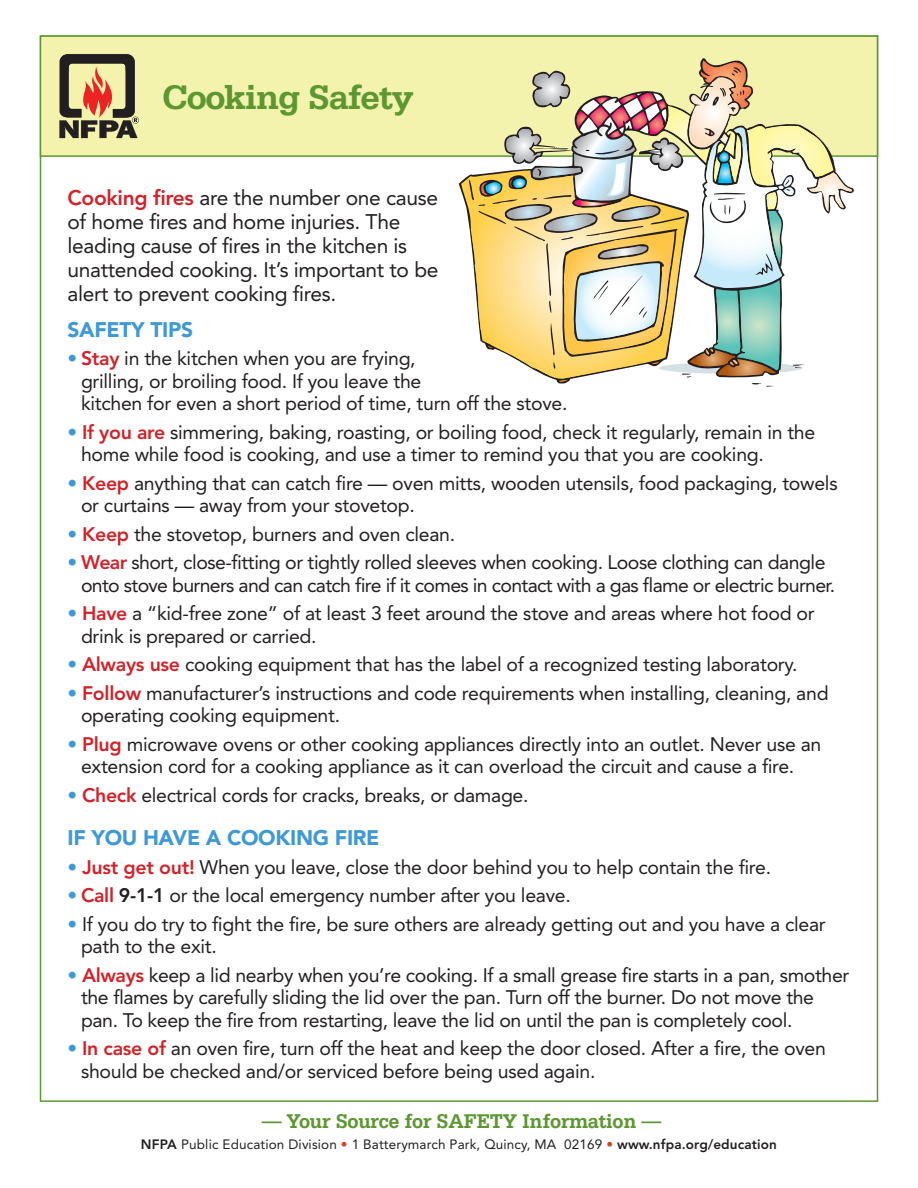
<style>
.page{position:relative;width:918px;height:1188px;background:#fff}
.page>*{position:absolute;margin:0;border:0;box-sizing:border-box;transform-origin:0 0}
.t1{font:700 36px "Serifa";letter-spacing:-.035em;color:#5c9731}
.t2{font:21px/24px "Avenir";letter-spacing:-.015em;color:#231f20}
.t3{font:700 21px "Serifa";letter-spacing:-.015em;color:#5c9731;scale:.95 1}
.t4{font:900 21px "Avenir";letter-spacing:-.015em;color:#3f99d4}
.t5{font:19.5px/22.5px "Avenir";letter-spacing:-.015em;color:#231f20}
.t6{font:13.5px "Avenir";letter-spacing:.01em;color:#231f20}
.s1{font-weight:800;color:#d1232a}
.s2{color:#3f99d4}
.s3{font-weight:800}
.s4{color:#ce461b}
</style>
<div class="page">
<div style="left:40px;top:36px;width:838px;height:120px;background:#f3f3ae"></div>
<div style="left:40px;top:35px;width:838px;height:122px;border:2px solid #5c9731"></div>
<svg style="left:59px;top:54px;width:80px;height:84px"></svg>
<svg style="left:461px;top:175px;width:8px;height:49px"></svg>
<svg style="left:469px;top:60px;width:383px;height:327px"></svg>
<p class="t1" style="left:162px;top:76px;width:253px">Cooking Safety</p>
<p class="t2" style="left:68px;top:186px;width:373px"><span class="s1">Cooking fires</span> are the number one cause of home fires and home injuries. The leading cause of fires in the kitchen is unattended cooking. It’s important to be alert to prevent cooking fires.</p>
<p class="t4" style="left:68px;top:317px;width:126px">SAFETY TIPS</p>
<p class="t5" style="left:81px;top:348px;width:488px;text-indent:-14px"><span class="s2">•</span> <span class="s1">Stay</span> in the kitchen when you are frying,<br>grilling, or broiling food. If you leave the<br>kitchen for even a short period of time, turn off the stove.</p>
<p class="t5" style="left:81px;top:421px;width:736px;text-indent:-14px"><span class="s2">•</span> <span class="s1">If you are</span> simmering, baking, roasting, or boiling food, check it regularly, remain in the home while food is cooking, and use a timer to remind you that you are cooking.</p>
<p class="t5" style="left:81px;top:472px;width:758px;text-indent:-14px"><span class="s2">•</span> <span class="s1">Keep</span> anything that can catch fire — oven mitts, wooden utensils, food packaging, towels or curtains — away from your stovetop.</p>
<p class="t5" style="left:68px;top:523px;width:389px"><span class="s2">•</span> <span class="s1">Keep</span> the stovetop, burners and oven clean.</p>
<p class="t5" style="left:81px;top:552px;width:756px;text-indent:-14px"><span class="s2">•</span> <span class="s1">Wear</span> short, close-fitting or tightly rolled sleeves when cooking. Loose clothing can dangle onto stove burners and can catch fire if it comes in contact with a gas flame or electric burner.</p>
<p class="t5" style="left:81px;top:603px;width:735px;text-indent:-14px"><span class="s2">•</span> <span class="s1">Have</span> a “kid-free zone” of at least 3 feet around the stove and areas where hot food or drink is prepared or carried.</p>
<p class="t5" style="left:68px;top:654px;width:732px"><span class="s2">•</span> <span class="s1">Always use</span> cooking equipment that has the label of a recognized testing laboratory.</p>
<p class="t5" style="left:81px;top:682px;width:749px;text-indent:-14px"><span class="s2">•</span> <span class="s1">Follow</span> manufacturer’s instructions and code requirements when installing, cleaning, and operating cooking equipment.</p>
<p class="t5" style="left:81px;top:733px;width:742px;text-indent:-14px"><span class="s2">•</span> <span class="s1">Plug</span> microwave ovens or other cooking appliances directly into an outlet. Never use an extension cord for a cooking appliance as it can overload the circuit and cause a fire.</p>
<p class="t5" style="left:68px;top:784px;width:463px"><span class="s2">•</span> <span class="s1">Check</span> electrical cords for cracks, breaks, or damage.</p>
<p class="t4" style="left:68px;top:825px;width:313px">IF YOU HAVE A COOKING FIRE</p>
<p class="t5" style="left:68px;top:856px;width:705px"><span class="s2">•</span> <span class="s1">Just get out!</span> When you leave, close the door behind you to help contain the fire.</p>
<p class="t5" style="left:68px;top:885px;width:505px"><span class="s2">•</span> <span class="s1">Call</span> <span class="s3">9-1-1</span> or the local emergency number after you leave.</p>
<p class="t5" style="left:81px;top:913px;width:746px;text-indent:-14px"><span class="s2">•</span> If you do try to fight the fire, be sure others are already getting out and you have a clear path to the exit.</p>
<p class="t5" style="left:81px;top:964px;width:770px;text-indent:-14px"><span class="s2">•</span> <span class="s1">Always</span> keep a lid nearby when you’re cooking. If a small grease fire starts in a pan, smother the flames by carefully sliding the lid over the pan. Turn off the burner. Do not move the pan. To keep the fire from restarting, leave the lid on until the pan is completely cool.</p>
<p class="t5" style="left:81px;top:1038px;width:747px;text-indent:-14px"><span class="s2">•</span> <span class="s1">In case of</span> an oven fire, turn off the heat and keep the door closed. After a fire, the oven should be checked and/or serviced before being used again.</p>
<p class="t3" style="left:262px;top:1109px;width:422px">— Your Source for SAFETY Information —</p>
<p class="t6" style="left:141px;top:1137px;width:638px"><span class="s3">NFPA</span> Public Education Division <span class="s4">•</span> 1 Batterymarch Park, Quincy, MA 02169 <span class="s4">•</span> <span class="s3">www.nfpa.org/education</span></p>
</div>
